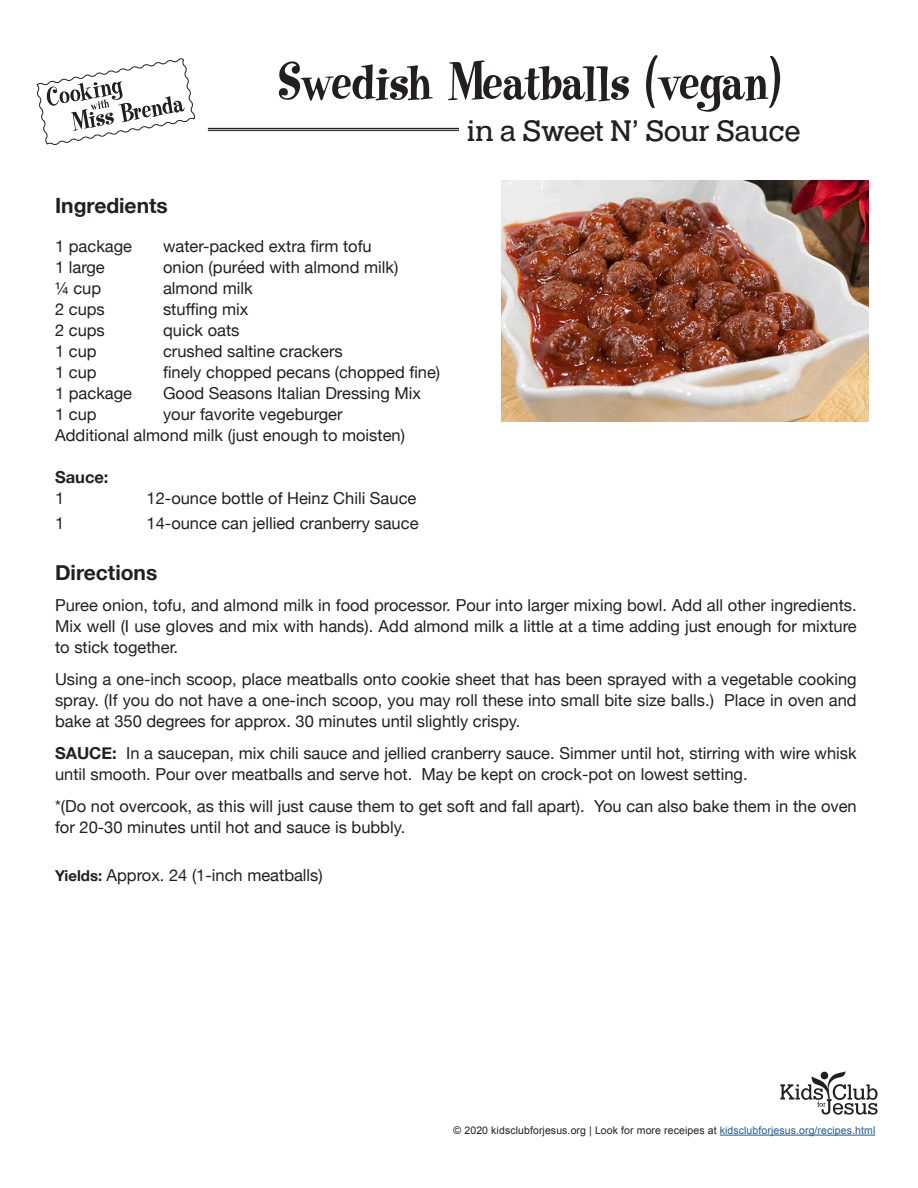
<style>
.page{position:relative;width:918px;height:1188px;background:#fff}
.page>*{position:absolute;margin:0;border:0;box-sizing:border-box;transform-origin:0 0}
.t1{font:55.05px "Heatwave";letter-spacing:-.015em;color:#231f20}
.t2{font:31.05px "Helserif Boo";color:#231f20}
.t3{font:700 21px "Helvetica Neue";color:#231f20}
.t4{font:16.5px/21px "Helvetica Neue";color:#231f20;text-align:justify}
.t5{font:700 16.5px "Helvetica Neue";color:#231f20}
.t6{font:10.5px "Arial";letter-spacing:.01em;color:#231f20}
.s1{font-weight:700}
.s2{font-weight:700;font-size:15px}
.s3{color:#175d9e}
</style>
<div class="page">
<hr style="left:720px;top:1135px;width:155px;height:1px;background:#175d9e">
<svg style="left:780px;top:1071px;width:98px;height:44px"></svg>
<svg style="left:36px;top:58px;width:159px;height:87px"></svg>
<hr style="left:208px;top:128px;width:251px;height:1px;background:#242021">
<hr style="left:208px;top:130px;width:251px;height:1px;background:#242021">
<img style="left:501px;top:180px;width:367px;height:242px">
<p class="t3" style="left:55px;top:189px;width:114px">Ingredients</p>
<p class="t1" style="left:278px;top:49px;width:505px">Swedish Meatballs (vegan)</p>
<p class="t2" style="left:467px;top:113px;width:335px">in a Sweet N’ Sour Sauce</p>
<p class="t4" style="left:55px;top:237px;width:79px">1 package</p>
<p class="t4" style="left:163px;top:237px;width:210px">water-packed extra firm tofu</p>
<p class="t4" style="left:55px;top:258px;width:51px">1 large</p>
<p class="t4" style="left:163px;top:258px;width:237px">onion (puréed with almond milk)</p>
<p class="t4" style="left:55px;top:279px;width:48px">¼ cup</p>
<p class="t4" style="left:163px;top:279px;width:91px">almond milk</p>
<p class="t4" style="left:55px;top:300px;width:51px">2 cups</p>
<p class="t4" style="left:163px;top:300px;width:87px">stuffing mix</p>
<p class="t4" style="left:55px;top:321px;width:51px">2 cups</p>
<p class="t4" style="left:163px;top:321px;width:78px">quick oats</p>
<p class="t4" style="left:55px;top:342px;width:43px">1 cup</p>
<p class="t4" style="left:163px;top:342px;width:181px">crushed saltine crackers</p>
<p class="t4" style="left:55px;top:363px;width:43px">1 cup</p>
<p class="t4" style="left:163px;top:363px;width:279px">finely chopped pecans (chopped fine)</p>
<p class="t4" style="left:55px;top:384px;width:79px">1 package</p>
<p class="t4" style="left:163px;top:384px;width:259px">Good Seasons Italian Dressing Mix</p>
<p class="t4" style="left:55px;top:405px;width:43px">1 cup</p>
<p class="t4" style="left:163px;top:405px;width:181px">your favorite vegeburger</p>
<p class="t4" style="left:55px;top:426px;width:351px">Additional almond milk (just enough to moisten)</p>
<p class="t5" style="left:55px;top:464px;width:55px">Sauce:</p>
<p class="t4" style="left:55px;top:489px;width:11px">1</p>
<p class="t4" style="left:147px;top:489px;width:271px">12-ounce bottle of Heinz Chili Sauce</p>
<p class="t4" style="left:55px;top:514px;width:11px">1</p>
<p class="t4" style="left:147px;top:514px;width:273px">14-ounce can jellied cranberry sauce</p>
<p class="t3" style="left:55px;top:556px;width:104px">Directions</p>
<p class="t4" style="left:55px;top:596px;width:803px">Puree onion, tofu, and almond milk in food processor. Pour into larger mixing bowl. Add all other ingredients.<br>Mix well (I use gloves and mix with hands). Add almond milk a little at a time adding just enough for mixture to stick together.</p>
<p class="t4" style="left:55px;top:670px;width:803px">Using a one-inch scoop, place meatballs onto cookie sheet that has been sprayed with a vegetable cooking spray. (If you do not have a one-inch scoop, you may roll these into small bite size balls.) Place in oven and bake at 350 degrees for approx. 30 minutes until slightly crispy.</p>
<p class="t4" style="left:55px;top:744px;width:803px"><span class="s1">SAUCE:</span> In a saucepan, mix chili sauce and jellied cranberry sauce. Simmer until hot, stirring with wire whisk until smooth. Pour over meatballs and serve hot. May be kept on crock-pot on lowest setting.</p>
<p class="t4" style="left:55px;top:796px;width:803px">*(Do not overcook, as this will just cause them to get soft and fall apart). You can also bake them in the oven for 20-30 minutes until hot and sauce is bubbly.</p>
<p class="t4" style="left:55px;top:866px;width:269px"><span class="s2">Yields:</span> Approx. 24 (1-inch meatballs)</p>
<p class="t6" style="left:454px;top:1123px;width:423px">© 2020 kidsclubforjesus.org | Look for more receipes at <span class="s3">kidsclubforjesus.org/recipes.html</span></p>
</div>
